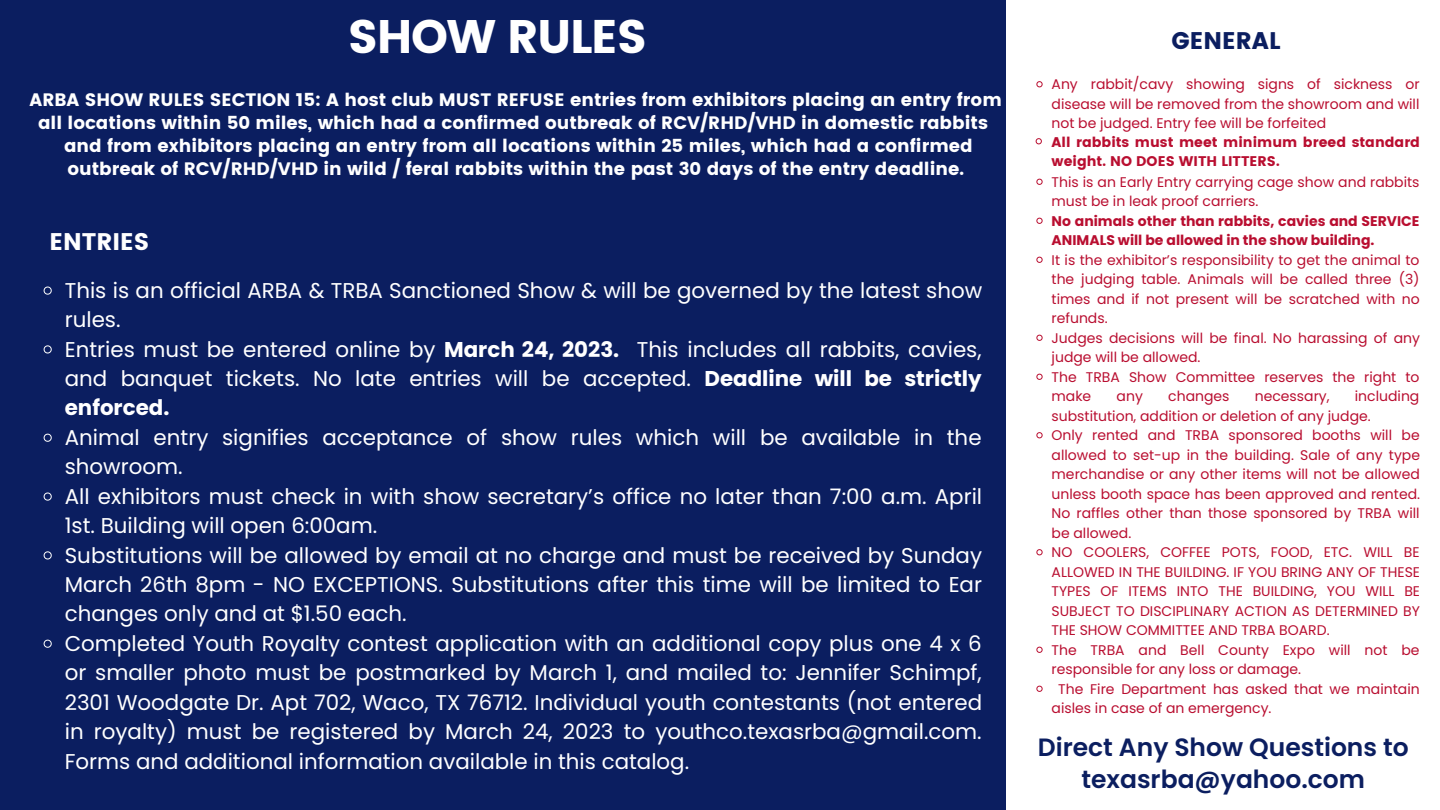
<style>
.page{position:relative;width:1440px;height:810px;background:#0b1e60}
.page>*{position:absolute;margin:0;border:0;box-sizing:border-box;transform-origin:0 0}
.t1{font:47px "Poppins";letter-spacing:-.03em;color:#fff}
.t2{font:600 25px/32.2px "Poppins";color:#0b1e60;text-align:center}
.t3{font:24px "Poppins";color:#fff}
.t4{font:24px "Poppins";color:#0b1e60}
.t5{font:21.4px/29.4px "Poppins";color:#fff}
.t6{font:18px/23.2px "Poppins";color:#fff;text-align:center}
.t7{font:14px/19.5px "Poppins";color:#b90e30}
.t8{font:700 14px/19.5px "Poppins";color:#b90e30}
.t9{font:14px/19.5px "Poppins";color:#b90e30}
.s1{font-weight:700}
</style>
<div class="page">
<div style="left:1007px;top:0;width:433px;height:810px;background:#fff"></div>
<svg style="left:1036px;top:81px;width:7px;height:7px"></svg>
<svg style="left:1035px;top:138px;width:7px;height:7px"></svg>
<svg style="left:1036px;top:178px;width:7px;height:7px"></svg>
<svg style="left:1036px;top:217px;width:7px;height:7px"></svg>
<svg style="left:1036px;top:256px;width:7px;height:7px"></svg>
<svg style="left:1036px;top:334px;width:7px;height:7px"></svg>
<svg style="left:1036px;top:373px;width:7px;height:7px"></svg>
<svg style="left:1036px;top:432px;width:7px;height:7px"></svg>
<svg style="left:1036px;top:549px;width:7px;height:7px"></svg>
<svg style="left:1036px;top:646px;width:7px;height:7px"></svg>
<svg style="left:1036px;top:685px;width:7px;height:7px"></svg>
<svg style="left:43px;top:286px;width:9px;height:9px"></svg>
<svg style="left:43px;top:345px;width:9px;height:9px"></svg>
<svg style="left:43px;top:433px;width:9px;height:9px"></svg>
<svg style="left:43px;top:492px;width:9px;height:9px"></svg>
<svg style="left:43px;top:551px;width:9px;height:9px"></svg>
<svg style="left:43px;top:639px;width:9px;height:9px"></svg>
<h1 class="t1" style="left:348px;top:10px;width:301px">SHOW RULES</h1>
<p class="t6" style="left:30px;top:88px;width:974px">ARBA SHOW RULES SECTION 15: A host club MUST REFUSE entries from exhibitors placing an entry from all locations within 50 miles, which had a confirmed outbreak of RCV/RHD/VHD in domestic rabbits and from exhibitors placing an entry from all locations within 25 miles, which had a confirmed outbreak of RCV/RHD/VHD in wild / feral rabbits within the past 30 days of the entry deadline.</p>
<h3 class="t3" style="left:49px;top:228px;width:101px">ENTRIES</h3>
<p class="t5" style="left:65px;top:276px;width:919px">This is an official ARBA &amp; TRBA Sanctioned Show &amp; will be governed by the latest show rules.<br>Entries must be entered online by <span class="s1">March 24, 2023.</span> This includes all rabbits, cavies, and banquet tickets. No late entries will be accepted. <span class="s1">Deadline will be strictly enforced.</span></p>
<p class="t5" style="left:65px;top:423px;width:919px">Animal entry signifies acceptance of show rules which will be available in the showroom.<br>All exhibitors must check in with show secretary’s office no later than 7:00 a.m. April 1st. Building will open 6:00am.<br>Substitutions will be allowed by email at no charge and must be received by Sunday March 26th 8pm - NO EXCEPTIONS. Substitutions after this time will be limited to Ear changes only and at $1.50 each.<br>Completed Youth Royalty contest application with an additional copy plus one 4 x 6 or smaller photo must be postmarked by March 1, and mailed to: Jennifer Schimpf, 2301 Woodgate Dr. Apt 702, Waco, TX 76712. Individual youth contestants (not entered in royalty) must be registered by March 24, 2023 to youthco.texasrba@gmail.com.<br>Forms and additional information available in this catalog.</p>
<h3 class="t4" style="left:1171px;top:26px;width:111px">GENERAL</h3>
<p class="t7" style="left:1052px;top:74px;width:370px;text-align:justify">Any rabbit/cavy showing signs of sickness or disease will be removed from the showroom and will not be judged. Entry fee will be forfeited</p>
<p class="t9" style="left:1052px;top:132px;width:370px">All rabbits must meet minimum breed standard weight. NO DOES WITH LITTERS.</p>
<p class="t7" style="left:1052px;top:172px;width:370px">This is an Early Entry carrying cage show and rabbits must be in leak proof carriers.</p>
<p class="t8" style="left:1052px;top:211px;width:369px">No animals other than rabbits, cavies and SERVICE<br>ANIMALS will be allowed in the show building.</p>
<p class="t7" style="left:1052px;top:250px;width:370px">It is the exhibitor’s responsibility to get the animal to the judging table. Animals will be called three (3) times and if not present will be scratched with no refunds.<br>Judges decisions will be final. No harassing of any judge will be allowed.<br>The TRBA Show Committee reserves the right to make</p>
<p class="t7" style="left:1117px;top:386px;width:28px">any</p>
<p class="t7" style="left:1168px;top:386px;width:63px">changes</p>
<p class="t7" style="left:1255px;top:386px;width:76px">necessary,</p>
<p class="t7" style="left:1355px;top:386px;width:66px">including</p>
<p class="t7" style="left:1052px;top:406px;width:321px">substitution, addition or deletion of any judge.</p>
<p class="t7" style="left:1052px;top:425px;width:370px">Only rented and TRBA sponsored booths will be</p>
<p class="t7" style="left:1052px;top:445px;width:370px">allowed to set-up in the building. Sale of any type</p>
<p class="t7" style="left:1052px;top:464px;width:370px">merchandise or any other items will not be allowed</p>
<p class="t7" style="left:1052px;top:484px;width:370px">unless booth space has been approved and rented.</p>
<p class="t7" style="left:1052px;top:503px;width:370px">No raffles other than those sponsored by TRBA will</p>
<p class="t7" style="left:1052px;top:523px;width:81px">be allowed.</p>
<p class="t7" style="left:1052px;top:542px;width:370px">NO COOLERS, COFFEE POTS, FOOD, ETC. WILL BE</p>
<p class="t7" style="left:1052px;top:562px;width:370px">ALLOWED IN THE BUILDING. IF YOU BRING ANY OF THESE</p>
<p class="t7" style="left:1052px;top:581px;width:370px">TYPES OF ITEMS INTO THE BUILDING, YOU WILL BE</p>
<p class="t7" style="left:1052px;top:601px;width:370px">SUBJECT TO DISCIPLINARY ACTION AS DETERMINED BY</p>
<p class="t7" style="left:1052px;top:620px;width:280px">THE SHOW COMMITTEE AND TRBA BOARD.</p>
<p class="t7" style="left:1052px;top:640px;width:370px">The TRBA and Bell County Expo will not be</p>
<p class="t7" style="left:1052px;top:659px;width:251px">responsible for any loss or damage.</p>
<p class="t7" style="left:1058px;top:679px;width:363px">The Fire Department has asked that we maintain</p>
<p class="t7" style="left:1052px;top:698px;width:221px">aisles in case of an emergency.</p>
<h2 class="t2" style="left:1038px;top:731px;width:372px">Direct Any Show Questions to texasrba@yahoo.com</h2>
</div>
